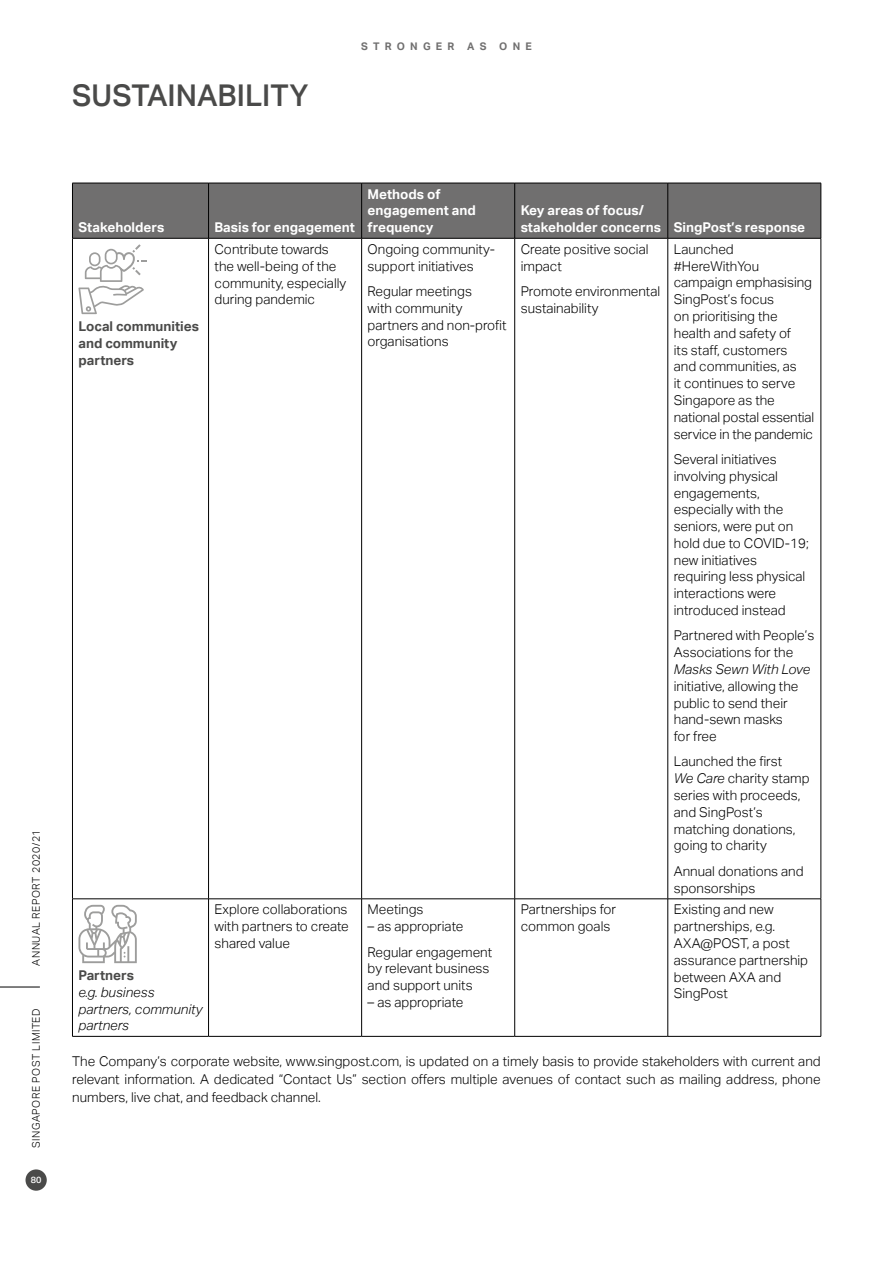
<style>
.page{position:relative;width:893px;height:1263px;background:#fff}
.page>*{position:absolute;margin:0;border:0;box-sizing:border-box;transform-origin:0 0}
.t1{font:500 30px "Aktiv Grotesk";color:#4a4a49}
.t2{font:300 13.5px/16.8px "Aktiv Grotesk";color:#000}
.t3{font:700 13.5px/16.8px "Aktiv Grotesk";color:#fff}
.t4{font:italic 300 13.5px/16.8px "Aktiv Grotesk";color:#000}
.t5{font:700 13.5px/16.8px "Aktiv Grotesk";color:#4a4a49}
.t6{font:300 10.5px "Aktiv Grotesk";letter-spacing:.05em;color:#000}
.t7{font:700 10.5px "Aktiv Grotesk";letter-spacing:.5em;color:#706f6f}
.t8{font:500 9px "Aktiv Grotesk";color:#fff}
.s1{font-style:italic}
</style>
<div class="page">
<div style="left:73px;top:184px;width:748px;height:54px;background:#706f6f"></div>
<hr style="left:72px;top:183px;width:137px;height:1px;background:#000">
<hr style="left:72px;top:183px;width:1px;height:55px;background:#000">
<hr style="left:209px;top:183px;width:153px;height:1px;background:#000">
<hr style="left:208px;top:183px;width:1px;height:55px;background:#000">
<hr style="left:362px;top:183px;width:153px;height:1px;background:#000">
<hr style="left:361px;top:183px;width:1px;height:55px;background:#000">
<hr style="left:515px;top:183px;width:153px;height:1px;background:#000">
<hr style="left:514px;top:183px;width:1px;height:55px;background:#000">
<hr style="left:668px;top:183px;width:153px;height:1px;background:#000">
<hr style="left:667px;top:183px;width:1px;height:55px;background:#000">
<hr style="left:821px;top:183px;width:1px;height:55px;background:#000">
<hr style="left:72px;top:238px;width:137px;height:1px;background:#000">
<hr style="left:209px;top:238px;width:153px;height:1px;background:#000">
<hr style="left:362px;top:238px;width:153px;height:1px;background:#000">
<hr style="left:515px;top:238px;width:153px;height:1px;background:#000">
<hr style="left:668px;top:238px;width:153px;height:1px;background:#000">
<hr style="left:72px;top:238px;width:1px;height:661px;background:#000">
<hr style="left:208px;top:238px;width:1px;height:661px;background:#000">
<hr style="left:361px;top:238px;width:1px;height:661px;background:#000">
<hr style="left:514px;top:238px;width:1px;height:661px;background:#000">
<hr style="left:667px;top:238px;width:1px;height:661px;background:#000">
<hr style="left:821px;top:238px;width:1px;height:661px;background:#000">
<hr style="left:72px;top:898px;width:137px;height:1px;background:#000">
<hr style="left:72px;top:899px;width:1px;height:137px;background:#000">
<hr style="left:209px;top:898px;width:153px;height:1px;background:#000">
<hr style="left:208px;top:899px;width:1px;height:137px;background:#000">
<hr style="left:362px;top:898px;width:153px;height:1px;background:#000">
<hr style="left:361px;top:899px;width:1px;height:137px;background:#000">
<hr style="left:515px;top:898px;width:153px;height:1px;background:#000">
<hr style="left:514px;top:899px;width:1px;height:137px;background:#000">
<hr style="left:668px;top:898px;width:153px;height:1px;background:#000">
<hr style="left:667px;top:899px;width:1px;height:137px;background:#000">
<hr style="left:821px;top:899px;width:1px;height:137px;background:#000">
<hr style="left:72px;top:1036px;width:137px;height:1px;background:#000">
<hr style="left:209px;top:1036px;width:153px;height:1px;background:#000">
<hr style="left:362px;top:1036px;width:153px;height:1px;background:#000">
<hr style="left:515px;top:1036px;width:153px;height:1px;background:#000">
<hr style="left:668px;top:1036px;width:153px;height:1px;background:#000">
<svg style="left:78px;top:244px;width:69px;height:70px"></svg>
<svg style="left:78px;top:905px;width:59px;height:58px"></svg>
<div style="left:26px;top:1169px;width:21px;height:22px;background:#4a4a49;border-radius:50%"></div>
<hr style="left:0;top:987px;width:40px;height:1px;background:#000">
<h1 class="t1" style="left:72px;top:79px;width:238px">SUSTAINABILITY</h1>
<p class="t7" style="left:361px;top:40px;width:172px">STRONGER AS ONE</p>
<p class="t6" style="left:30px;top:965px;width:138px;rotate:-90deg">ANNUAL REPORT 2020/21</p>
<p class="t6" style="left:30px;top:1148px;width:141px;rotate:-90deg">SINGAPORE POST LIMITED</p>
<p class="t8" style="left:31px;top:1175px;width:12px">80</p>
<p class="t3" style="left:78px;top:219px;width:87px">Stakeholders</p>
<p class="t3" style="left:215px;top:219px;width:142px">Basis for engagement</p>
<p class="t3" style="left:368px;top:186px;width:110px">Methods of engagement and frequency</p>
<p class="t5" style="left:78px;top:318px;width:122px">Local communities and community partners</p>
<p class="t2" style="left:215px;top:241px;width:133px">Contribute towards the well-being of the community, especially during pandemic</p>
<p class="t2" style="left:368px;top:241px;width:129px">Ongoing community&shy;support initiatives</p>
<p class="t2" style="left:368px;top:283px;width:140px">Regular meetings<br>with community partners and non-profit organisations</p>
<p class="t5" style="left:78px;top:967px;width:57px">Partners</p>
<p class="t4" style="left:78px;top:984px;width:126px">e.g. business partners, community partners</p>
<p class="t2" style="left:215px;top:901px;width:136px;text-align:justify">Explore collaborations with partners to create shared value</p>
<p class="t2" style="left:368px;top:901px;width:57px">Meetings</p>
<p class="t2" style="left:368px;top:914px;width:126px;line-height:25.3px">– as appropriate<br>Regular engagement</p>
<p class="t2" style="left:368px;top:960px;width:123px">by relevant business and support units</p>
<p class="t2" style="left:368px;top:994px;width:97px">– as appropriate</p>
<p class="t3" style="left:521px;top:202px;width:286px">Key areas of focus/<br>stakeholder concerns SingPost’s response</p>
<p class="t2" style="left:521px;top:241px;width:129px">Create positive social impact</p>
<p class="t2" style="left:521px;top:283px;width:141px">Promote environmental sustainability</p>
<p class="t2" style="left:674px;top:241px;width:142px">Launched #HereWithYou campaign emphasising<br>SingPost’s focus<br>on prioritising the health and safety of<br>its staff, customers<br>and communities, as<br>it continues to serve<br>Singapore as the national postal essential service in the pandemic</p>
<p class="t2" style="left:674px;top:451px;width:136px">Several initiatives involving physical engagements, especially with the seniors, were put on hold due to COVID-19; new initiatives requiring less physical interactions were introduced instead</p>
<p class="t2" style="left:674px;top:627px;width:142px">Partnered with People’s<br>Associations for the</p>
<p class="t4" style="left:674px;top:661px;width:138px">Masks Sewn With Love</p>
<p class="t2" style="left:674px;top:678px;width:126px">initiative, allowing the public to send their hand-sewn masks for free</p>
<p class="t2" style="left:674px;top:753px;width:137px">Launched the first<br><span class="s1">We Care</span> charity stamp series with proceeds, and SingPost’s matching donations, going to charity</p>
<p class="t2" style="left:674px;top:863px;width:131px">Annual donations and sponsorships</p>
<p class="t2" style="left:521px;top:901px;width:97px">Partnerships for common goals</p>
<p class="t2" style="left:674px;top:901px;width:136px">Existing and new partnerships, e.g.<br>AXA@POST, a post assurance partnership between AXA and<br>SingPost</p>
<p class="t2" style="left:72px;top:1053px;width:750px;line-height:18px;text-align:justify">The Company’s corporate website, www.singpost.com, is updated on a timely basis to provide stakeholders with current and relevant information. A dedicated “Contact Us” section offers multiple avenues of contact such as mailing address, phone numbers, live chat, and feedback channel.</p>
</div>
